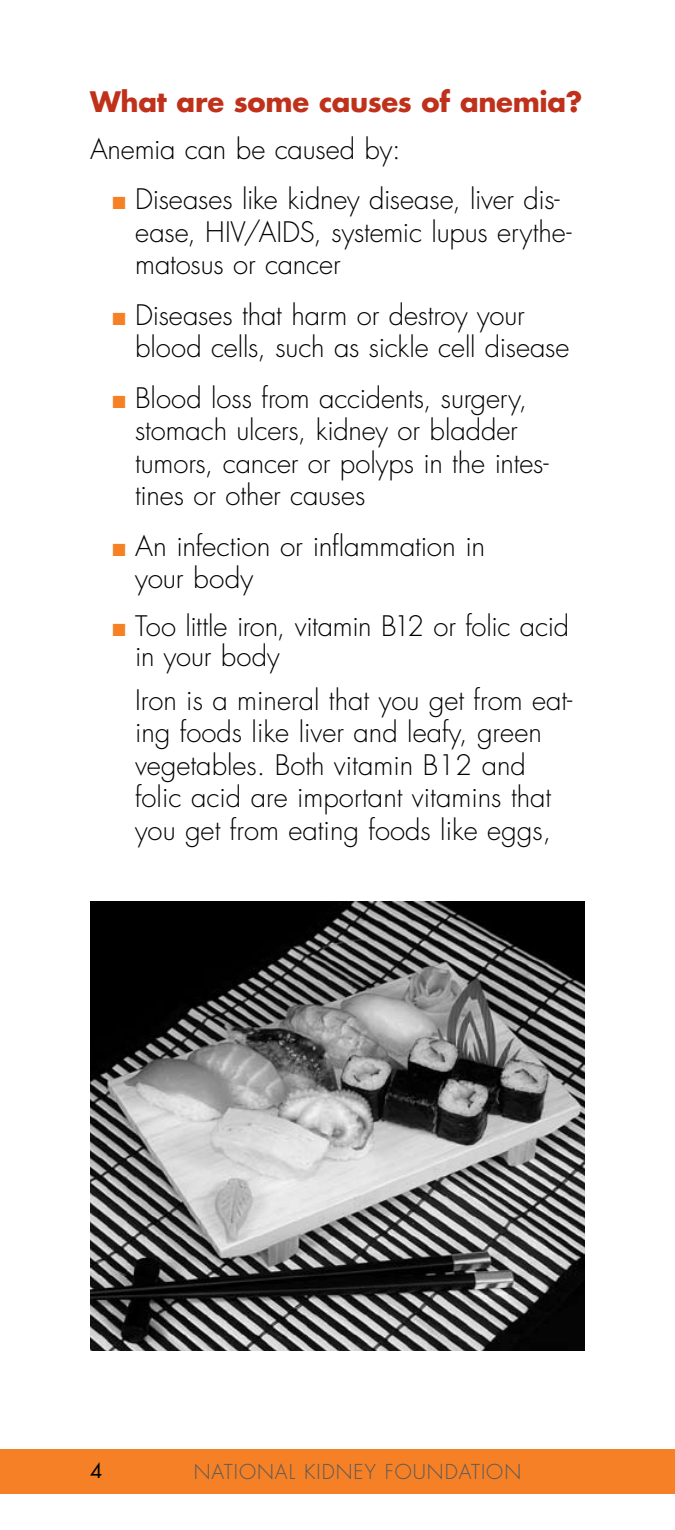
<style>
.page{position:relative;width:675px;height:1530px;background:#fff}
.page>*{position:absolute;margin:0;border:0;box-sizing:border-box;transform-origin:0 0}
.t1{font:300 27.5px/32.5px "Futura";letter-spacing:-.005em;color:#000}
.t2{font:700 27.5px "Futura";letter-spacing:-.015em;color:#bf311a}
.t3{font:300 20px "Futura";letter-spacing:.05em;color:#58595b}
.s1{color:#f58025}
</style>
<div class="page">
<div style="left:0;top:1449px;width:675px;height:45px;background:#f58025"></div>
<img style="left:90px;top:901px;width:495px;height:450px">
<p class="t2" style="left:90px;top:83px;width:494px">What are some causes of anemia?</p>
<p class="t1" style="left:90px;top:133px;width:312px">Anemia can be caused by:</p>
<p class="t1" style="left:135px;top:184px;width:438px;text-indent:-23px"><span class="s1">■</span> Diseases like kidney disease, liver dis&shy;ease, HIV/AIDS, systemic lupus erythe&shy;matosus or cancer</p>
<p class="t1" style="left:135px;top:299px;width:436px;text-indent:-23px"><span class="s1">■</span> Diseases that harm or destroy your blood cells, such as sickle cell disease</p>
<p class="t1" style="left:135px;top:382px;width:415px;text-indent:-23px"><span class="s1">■</span> Blood loss from accidents, surgery, stomach ulcers, kidney or bladder tumors, cancer or polyps in the intes&shy;tines or other causes</p>
<p class="t1" style="left:135px;top:530px;width:352px;text-indent:-23px"><span class="s1">■</span> An infection or inflammation in your body</p>
<p class="t1" style="left:135px;top:612px;width:436px;line-height:30px;text-indent:-23px"><span class="s1">■</span> Too little iron, vitamin B12 or folic acid in your body</p>
<p class="t1" style="left:135px;top:684px;width:439px">I ron is a mineral that you get from eat&shy;ing foods like liver and leafy, green vegetables. Both vitamin B12 and folic acid are important vitamins that you get from eating foods like eggs,</p>
<p class="t3" style="left:194px;top:1459px;width:322px">National Kidn ey Foun dation</p>
</div>
